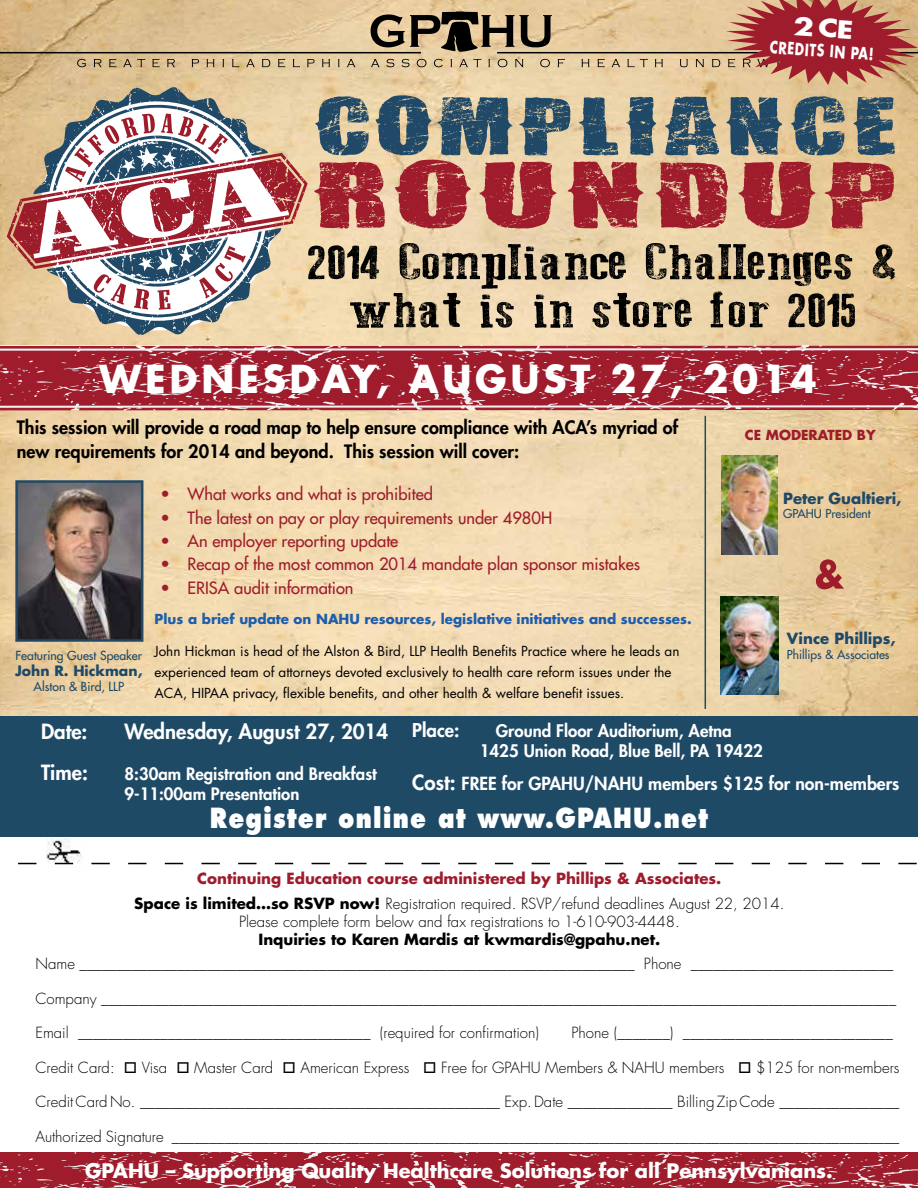
<style>
.page{position:relative;width:918px;height:1188px;background:#fff}
.page>*{position:absolute;margin:0;border:0;box-sizing:border-box;transform-origin:0 0}
.t1{font:700 37.5px "Futura";letter-spacing:.1em;color:#fff}
.t2{font:800 27px "Futura";letter-spacing:.05em;color:#fff;scale:.85 1}
.t3{font:800 20.4px "Futura";color:#fff}
.t4{font:700 19.5px "Futura";color:#fff}
.t5{font:800 18.6px "Futura";color:#fff}
.t6{font:800 18px/24px "Futura";color:#000}
.t7{font:800 17.7px "Futura";color:#fff}
.t8{font:800 16.8px/20.2px "Futura";color:#fff}
.t9{font:800 16.65px/20.1px "Futura";color:#fff}
.t10{font:16.5px "Futura";color:#9e1c2c}
.t11{font:700 16.5px "Futura";color:#fff;scale:.75 1}
.t12{font:300 15px "Futura";color:#000}
.t13{font:700 15px/24.8px "Futura";color:#9e1c2c;text-align:center}
.t14{font:700 15px "Futura";color:#000}
.t15{font:700 15px "Futura";color:#1f4967}
.t16{font:700 13.95px "Futura";color:#1f4967}
.t17{font:13.5px/21px "Futura";color:#000}
.t18{font:700 13.5px "Futura";color:#1e5dab}
.t19{font:700 13.5px "Futura";color:#9e1c2c}
.t20{font:12.15px "Futura";color:#1f4967}
.t21{font:12px "Futura";color:#1f4967}
.s1{font-size:20.4px}
.s2{color:#000}
.s3{font-weight:300;color:#000}
</style>
<div class="page">
<img style="left:0;top:0;width:918px;height:717px">
<div style="left:0;top:717px;width:918px;height:121px;background:#1f4a66"></div>
<hr style="left:0;top:52px;width:421px;height:1px;background:#000">
<svg style="left:0;top:346px;width:918px;height:64px;background:#a93846"></svg>
<svg style="left:0;top:1152px;width:918px;height:36px;background:#a42c3b"></svg>
<svg style="left:816px;top:559px;width:28px;height:30px"></svg>
<img style="left:18px;top:483px;width:122px;height:156px">
<div style="left:15px;top:480px;width:128px;height:162px;border:2px solid #1f4967"></div>
<img style="left:47px;top:839px;width:36px;height:26px">
<svg style="left:18px;top:863px;width:899px;height:1px"></svg>
<img style="left:721px;top:456px;width:56px;height:98px">
<img style="left:721px;top:596px;width:58px;height:99px">
<hr style="left:705px;top:416px;width:1px;height:293px;background:#1f4967">
<svg style="left:7px;top:0;width:911px;height:335px;background:#bb9b86"></svg>
<p class="t11" style="left:771px;top:36px;width:140px;rotate:4deg">c redits in PA!</p>
<h1 class="t1" style="left:100px;top:354px;width:719px">Wednesday, August 27, 2014</h1>
<p class="t6" style="left:17px;top:416px;width:663px">This session will provide a road map to help ensure compliance with ACA’s myriad of new requirements for 2014 and beyond. This session will cover:</p>
<p class="t10" style="left:161px;top:484px;width:274px">• What works and what is prohibited</p>
<p class="t10" style="left:161px;top:507px;width:393px">• The latest on pay or play requirements under 4980H</p>
<p class="t10" style="left:161px;top:531px;width:239px">• An employer reporting update</p>
<p class="t10" style="left:161px;top:554px;width:481px">• Recap of the most common 2014 mandate plan sponsor mistakes</p>
<p class="t10" style="left:161px;top:577px;width:195px">• ERISA audit information</p>
<p class="t20" style="left:16px;top:648px;width:128px">Featuring Guest Speaker</p>
<p class="t16" style="left:15px;top:662px;width:129px">John R. Hickman,</p>
<p class="t20" style="left:34px;top:679px;width:92px">Alston &amp; Bird, LLP</p>
<p class="t18" style="left:155px;top:610px;width:539px">Plus a brief update on NAHU resources, legislative initiatives and successes.</p>
<p class="t17" style="left:155px;top:641px;width:527px">John Hickman is head of the Alston &amp; Bird, LLP Health Benefits Practice where he leads an experienced team of attorneys devoted exclusively to health care reform issues under the<br>ACA, HIPAA privacy, flexible benefits, and other health &amp; welfare benefit issues.</p>
<p class="t19" style="left:745px;top:426px;width:132px">CE moderated by</p>
<p class="t15" style="left:783px;top:488px;width:120px">Peter Gualtieri,</p>
<p class="t21" style="left:783px;top:506px;width:89px">GPAHU President</p>
<p class="t15" style="left:787px;top:629px;width:110px">Vince Phillips,</p>
<p class="t21" style="left:787px;top:647px;width:104px">Phillips &amp; Associates</p>
<h3 class="t3" style="left:41px;top:718px;width:48px">Date:</h3>
<h3 class="t3" style="left:125px;top:718px;width:265px">Wednesday, August 27, 2014</h3>
<h3 class="t3" style="left:41px;top:759px;width:48px">Time:</h3>
<p class="t9" style="left:125px;top:764px;width:254px">8:30am Registration and Breakfast<br>9-11:00am Presentation</p>
<p class="t5" style="left:412px;top:719px;width:49px">Place:</p>
<p class="t8" style="left:480px;top:721px;width:285px;text-indent:16px">Ground Floor Auditorium, Aetna<br>1425 Union Road, Blue Bell, PA 19422</p>
<p class="t7" style="left:412px;top:773px;width:489px"><span class="s1">Cost:</span> FREE for GPAHU/NAHU members $125 for non-members</p>
<h2 class="t2" style="left:210px;top:801px;width:588px">Register online at www.GPAHU.net</h2>
<p class="t13" style="left:134px;top:866px;width:652px">Continuing Education course administered by Phillips &amp; Associates.<br><span class="s2">Space is limited…so RSVP now!</span> <span class="s3">Registration required. RSVP/refund deadlines August 22, 2014.</span></p>
<p class="t12" style="left:239px;top:912px;width:442px">Please complete form below and fax registrations to 1-610-903-4448.</p>
<p class="t14" style="left:258px;top:929px;width:403px">Inquiries to Karen Mardis at kwmardis@gpahu.net.</p>
<p class="t12" style="left:35px;top:955px;width:859px">Name __________________________________________________________________________ Phone ___________________________</p>
<p class="t12" style="left:35px;top:989px;width:862px">Company __________________________________________________________________________________________________________</p>
<p class="t12" style="left:35px;top:1024px;width:505px">Email _______________________________________ (required for confirmation)</p>
<p class="t12" style="left:572px;top:1024px;width:323px">Phone (_______) ____________________________</p>
<p class="t12" style="left:35px;top:1058px;width:866px">Credit Card: □ Visa □ Master Card □ American Express □ Free for GPAHU Members &amp; NAHU members □ $125 for non-members</p>
<p class="t12" style="left:35px;top:1093px;width:866px">Credit Card No. ________________________________________________ Exp. Date ______________ Billing Zip Code ________________</p>
<p class="t12" style="left:35px;top:1127px;width:866px">Authorized Signature _________________________________________________________________________________________________</p>
<h3 class="t4" style="left:85px;top:1157px;width:749px">GPAHU – Supporting Quality Healthcare Solutions for all Pennsylvanians.</h3>
</div>
